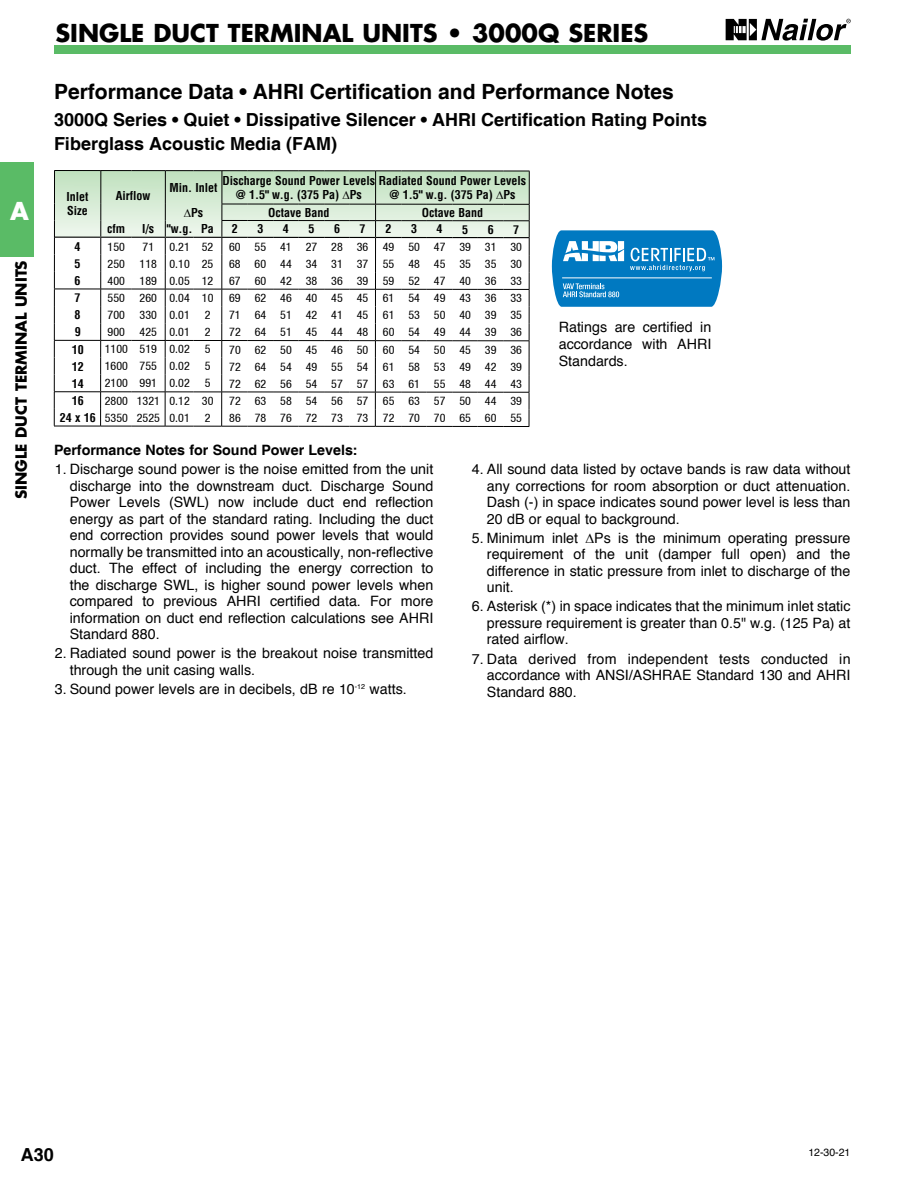
<style>
.page{position:relative;width:918px;height:1188px;background:#fff}
.page>*{position:absolute;margin:0;border:0;box-sizing:border-box;transform-origin:0 0}
.t1{font:700 24px "Futura Std";color:#000}
.t2{font:700 24px "Futura Std";color:#fff}
.t3{font:700 21px "Helvetica";color:#000}
.t4{font:700 18px/24px "Helvetica";color:#000}
.t5{font:700 15px "Futura Std";color:#000}
.t6{font:14.25px/16.5px "Helvetica";color:#000;text-align:justify}
.t7{font:700 14.25px "Helvetica";color:#000}
.t8{font:condensed 12px "Helvetica 57";letter-spacing:.005em;color:#000}
.t9{font:700 condensed 12px/13.5px "Helvetica";color:#000}
.t10{font:10.5px "Helvetica";color:#000}
.s1{font-family:"Helvetica";font-weight:700}
</style>
<div class="page">
<div style="left:54px;top:45px;width:796px;height:8px;background:#5abb66"></div>
<div style="left:0;top:162px;width:34px;height:94px;background:#5abb66"></div>
<svg style="left:726px;top:19px;width:124px;height:22px"></svg>
<svg style="left:552px;top:230px;width:170px;height:77px;background:#2a8fcb"></svg>
<svg style="left:54px;top:170px;width:476px;height:257px"></svg>
<h1 class="t1" style="left:56px;top:17px;width:594px">SINGLE DUCT TERMINAL UNITS • 3000Q SERIES</h1>
<h1 class="t2" style="left:10px;top:195px;width:20px">A</h1>
<p class="t5" style="left:11px;top:499px;width:240px;rotate:-90deg">SINGLE DUCT TERMINAL UNITS</p>
<h2 class="t3" style="left:54px;top:79px;width:621px">Performance Data • AHRI Certification and Performance Notes</h2>
<p class="t4" style="left:54px;top:108px;width:655px">3000Q Series • Quiet • Dissipative Silencer • AHRI Certification Rating Points<br>Fiberglass Acoustic Media (FAM)</p>
<p class="t9" style="left:67px;top:190px;width:24px">Inlet<br>Size</p>
<p class="t9" style="left:116px;top:189px;width:36px">Airflow</p>
<p class="t9" style="left:170px;top:181px;width:49px">Min. Inlet</p>
<p class="t9" style="left:236px;top:174px;width:292px;text-indent:-13px">Discharge Sound Power Levels Radiated Sound Power Levels @ 1.5" w.g. (375 Pa) ∆Ps</p>
<p class="t9" style="left:389px;top:188px;width:128px">@ 1.5" w.g. (375 Pa) ∆Ps</p>
<p class="t9" style="left:184px;top:206px;width:21px">∆Ps</p>
<p class="t9" style="left:268px;top:206px;width:63px">Octave Band</p>
<p class="t9" style="left:422px;top:206px;width:63px">Octave Band</p>
<p class="t9" style="left:107px;top:222px;width:20px">cfm</p>
<p class="t9" style="left:142px;top:222px;width:73px">I/s "w.g. Pa</p>
<p class="t9" style="left:232px;top:222px;width:8px">2</p>
<p class="t9" style="left:257px;top:222px;width:8px">3</p>
<p class="t9" style="left:283px;top:222px;width:8px">4</p>
<p class="t9" style="left:309px;top:222px;width:8px">5</p>
<p class="t9" style="left:334px;top:222px;width:8px">6</p>
<p class="t9" style="left:360px;top:222px;width:8px">7</p>
<p class="t9" style="left:386px;top:222px;width:8px">2</p>
<p class="t9" style="left:411px;top:222px;width:8px">3</p>
<p class="t9" style="left:437px;top:222px;width:8px">4</p>
<p class="t9" style="left:462px;top:222px;width:8px">5</p>
<p class="t9" style="left:488px;top:222px;width:8px">6</p>
<p class="t9" style="left:513px;top:222px;width:8px">7</p>
<p class="t9" style="left:75px;top:240px;width:8px">4</p>
<p class="t8" style="left:108px;top:239px;width:19px">150</p>
<p class="t8" style="left:143px;top:239px;width:13px">71</p>
<p class="t8" style="left:169px;top:239px;width:45px">0.21 52</p>
<p class="t8" style="left:229px;top:240px;width:294px">60 55 41 27 28 36 49 50 47 39 31 30</p>
<p class="t9" style="left:75px;top:257px;width:8px">5</p>
<p class="t8" style="left:108px;top:256px;width:107px">250 118 0.10 25</p>
<p class="t8" style="left:229px;top:257px;width:294px">68 60 44 34 31 37 55 48 45 35 35 30</p>
<p class="t9" style="left:75px;top:274px;width:8px">6</p>
<p class="t8" style="left:108px;top:273px;width:107px">400 189 0.05 12</p>
<p class="t8" style="left:229px;top:274px;width:294px">67 60 42 38 36 39 59 52 47 40 36 33</p>
<p class="t9" style="left:75px;top:291px;width:8px">7</p>
<p class="t8" style="left:108px;top:291px;width:107px">550 260 0.04 10</p>
<p class="t8" style="left:229px;top:291px;width:294px">69 62 46 40 45 45 61 54 49 43 36 33</p>
<p class="t9" style="left:75px;top:308px;width:8px">8</p>
<p class="t8" style="left:108px;top:308px;width:104px">700 330 0.01 2</p>
<p class="t8" style="left:229px;top:308px;width:294px">71 64 51 42 41 45 61 53 50 40 39 35</p>
<p class="t9" style="left:75px;top:325px;width:8px">9</p>
<p class="t8" style="left:108px;top:325px;width:104px">900 425 0.01 2</p>
<p class="t8" style="left:229px;top:325px;width:294px">72 64 51 45 44 48 60 54 49 44 39 36</p>
<p class="t9" style="left:72px;top:342px;width:14px">10</p>
<p class="t8" style="left:105px;top:342px;width:107px">1100 519 0.02 5</p>
<p class="t8" style="left:229px;top:342px;width:294px">70 62 50 45 46 50 60 54 50 45 39 36</p>
<p class="t9" style="left:72px;top:359px;width:14px">12</p>
<p class="t8" style="left:105px;top:359px;width:107px">1600 755 0.02 5</p>
<p class="t8" style="left:229px;top:359px;width:294px">72 64 54 49 55 54 61 58 53 49 42 39</p>
<p class="t9" style="left:72px;top:376px;width:14px">14</p>
<p class="t8" style="left:105px;top:376px;width:107px">2100 991 0.02 5</p>
<p class="t8" style="left:229px;top:376px;width:294px">72 62 56 54 57 57 63 61 55 48 44 43</p>
<p class="t9" style="left:72px;top:394px;width:14px">16</p>
<p class="t8" style="left:105px;top:394px;width:110px">2800 1321 0.12 30</p>
<p class="t8" style="left:229px;top:394px;width:294px">72 63 58 54 56 57 65 63 57 50 44 39</p>
<p class="t8" style="left:60px;top:411px;width:152px"><span class="s1">24 x 16</span> 5350 2525 0.01 2</p>
<p class="t8" style="left:229px;top:411px;width:294px">86 78 76 72 73 73 72 70 70 65 60 55</p>
<p class="t6" style="left:559px;top:318px;width:154px;line-height:17.1px">Ratings are certified in accordance with AHRI Standards.</p>
<p class="t7" style="left:54px;top:441px;width:305px">Performance Notes for Sound Power Levels:</p>
<p class="t6" style="left:70px;top:461px;width:365px;text-indent:-15px">1. Discharge sound power is the noise emitted from the unit discharge into the downstream duct. Discharge Sound Power Levels (SWL) now include duct end reflection energy as part of the standard rating. Including the duct end correction provides sound power levels that would normally be transmitted into an acoustically, non-reflective duct. The effect of including the energy correction to the discharge SWL, is higher sound power levels when compared to previous AHRI certified data. For more information on duct end reflection calculations see AHRI Standard 880.</p>
<p class="t6" style="left:70px;top:645px;width:365px;text-indent:-15px">2. Radiated sound power is the breakout noise transmitted through the unit casing walls.</p>
<p class="t6" style="left:55px;top:680px;width:354px">3. Sound power levels are in decibels, dB re 10<sup>-12</sup> watts.</p>
<p class="t6" style="left:487px;top:461px;width:365px;text-indent:-15px">4. All sound data listed by octave bands is raw data without any corrections for room absorption or duct attenuation.<br>Dash (-) in space indicates sound power level is less than 20 dB or equal to background.</p>
<p class="t6" style="left:487px;top:529px;width:365px;text-indent:-15px">5. Minimum inlet ∆Ps is the minimum operating pressure requirement of the unit (damper full open) and the difference in static pressure from inlet to discharge of the unit.</p>
<p class="t6" style="left:487px;top:598px;width:365px;text-indent:-15px">6. Asterisk (*) in space indicates that the minimum inlet static pressure requirement is greater than 0.5" w.g. (125 Pa) at rated airflow.</p>
<p class="t6" style="left:487px;top:650px;width:365px;text-indent:-15px">7. Data derived from independent tests conducted in accordance with ANSI/ASHRAE Standard 130 and AHRI Standard 880.</p>
<p class="t4" style="left:21px;top:1143px;width:35px">A30</p>
<p class="t10" style="left:808px;top:1145px;width:44px">12-30-21</p>
</div>
